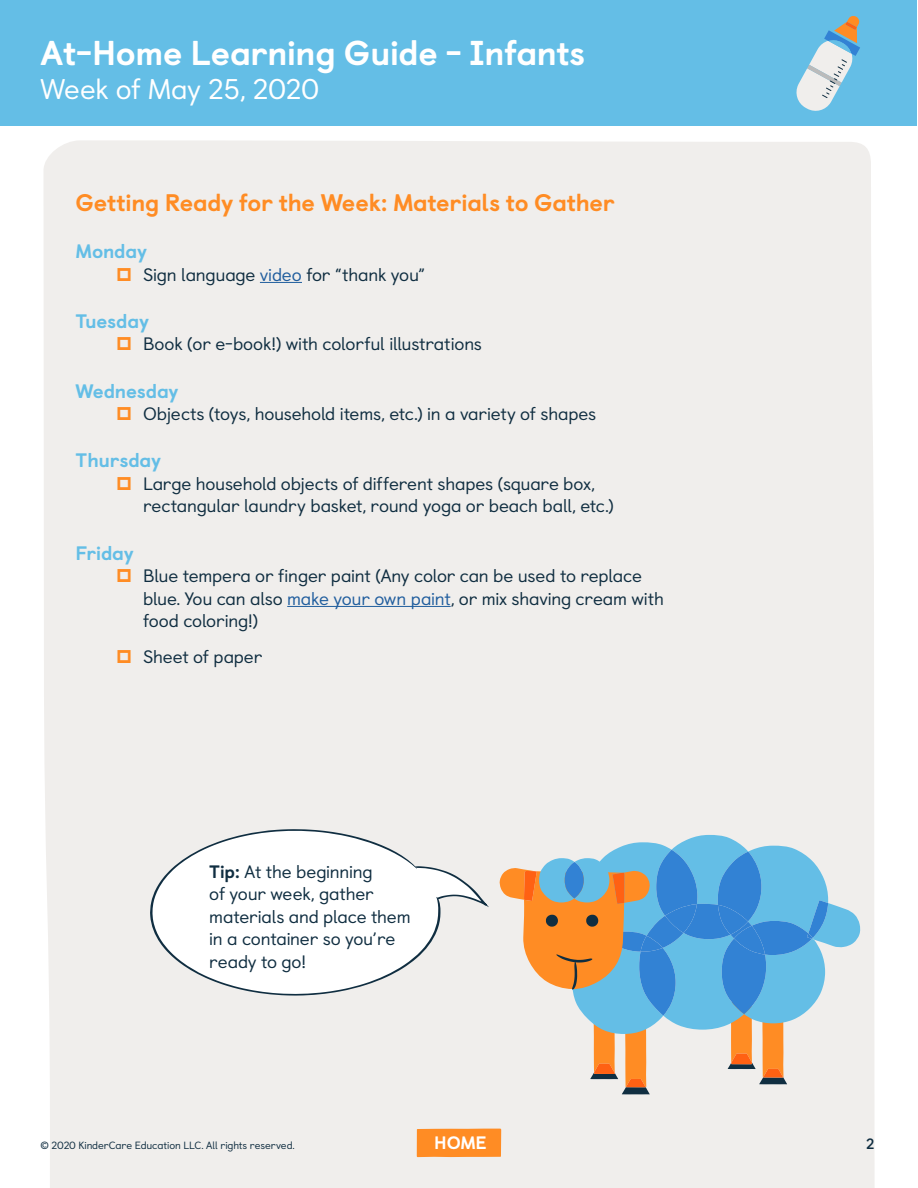
<style>
.page{position:relative;width:918px;height:1188px;background:#fff}
.page>*{position:absolute;margin:0;border:0;box-sizing:border-box;transform-origin:0 0}
.t1{font:800 34.5px "Castledown";letter-spacing:-.01em;color:#fff}
.t2{font:28.5px "Castledown";letter-spacing:-.01em;color:#fff}
.t3{font:800 24px "Castledown";letter-spacing:-.01em;color:#ff8c24}
.t4{font:800 19.5px "Castledown";letter-spacing:-.01em;color:#64bee6}
.t5{font:18px/22.5px "Castledown";letter-spacing:-.01em;color:#102e41}
.t6{font:800 18px "Castledown";color:#fff}
.t7{font:700 15px "Castledown";color:#102e41}
.t8{font:10.5px "Castledown";letter-spacing:-.01em;color:#102e41}
.s1{color:#215e9e}
.s2{font-weight:800}
</style>
<div class="page">
<div style="left:44px;top:140px;width:831px;height:1048px;background:#f0eeec"></div>
<div style="left:417px;top:1129px;width:84px;height:28px;background:#ff8c24"></div>
<div style="left:1px;top:1px;width:916px;height:125px;background:#64bee6"></div>
<svg style="left:796px;top:16px;width:64px;height:95px"></svg>
<hr style="left:260px;top:282px;width:42px;height:1px;background:#215e9e">
<hr style="left:287px;top:606px;width:164px;height:1px;background:#215e9e">
<svg style="left:499px;top:835px;width:362px;height:259px;background:#abbfc7"></svg>
<svg style="left:441px;top:865px;width:48px;height:42px"></svg>
<svg style="left:150px;top:829px;width:291px;height:167px"></svg>
<svg style="left:118px;top:267px;width:13px;height:14px"></svg>
<svg style="left:118px;top:337px;width:13px;height:13px"></svg>
<svg style="left:118px;top:407px;width:13px;height:13px"></svg>
<svg style="left:118px;top:477px;width:13px;height:13px"></svg>
<svg style="left:118px;top:569px;width:13px;height:13px"></svg>
<svg style="left:118px;top:650px;width:13px;height:13px"></svg>
<h1 class="t1" style="left:40px;top:24px;width:546px">At-Home Learning Guide - Infants</h1>
<h2 class="t2" style="left:40px;top:67px;width:280px">Week of May 25, 2020</h2>
<h3 class="t3" style="left:76px;top:183px;width:541px">Getting Ready for the Week: Materials to Gather</h3>
<p class="t4" style="left:76px;top:235px;width:73px">Monday</p>
<p class="t5" style="left:143px;top:262px;width:284px">Sign language <span class="s1">video</span> for “thank you”</p>
<p class="t4" style="left:76px;top:305px;width:75px">Tuesday</p>
<p class="t5" style="left:143px;top:331px;width:340px">Book (or e-book!) with colorful illustrations</p>
<p class="t4" style="left:76px;top:375px;width:105px">Wednesday</p>
<p class="t5" style="left:143px;top:401px;width:455px">Objects (toys, household items, etc.) in a variety of shapes</p>
<p class="t4" style="left:76px;top:445px;width:87px">Thursday</p>
<p class="t5" style="left:143px;top:471px;width:472px">Large household objects of different shapes (square box, rectangular laundry basket, round yoga or beach ball, etc.)</p>
<p class="t4" style="left:76px;top:537px;width:60px">Friday</p>
<p class="t5" style="left:143px;top:563px;width:522px">Blue tempera or finger paint (Any color can be used to replace blue. You can also <span class="s1">make your own paint</span>, or mix shaving cream with food coloring!)</p>
<p class="t5" style="left:143px;top:644px;width:121px">Sheet of paper</p>
<p class="t5" style="left:209px;top:858px;width:203px"><span class="s2">Tip:</span> At the beginning<br>of your week, gather materials and place them in a container so you’re ready to go!</p>
<p class="t8" style="left:40px;top:1137px;width:256px">© 2020 KinderCare Education LLC. All rights reserved.</p>
<p class="t6" style="left:434px;top:1128px;width:54px">HOME</p>
<p class="t7" style="left:866px;top:1132px;width:10px">2</p>
</div>
